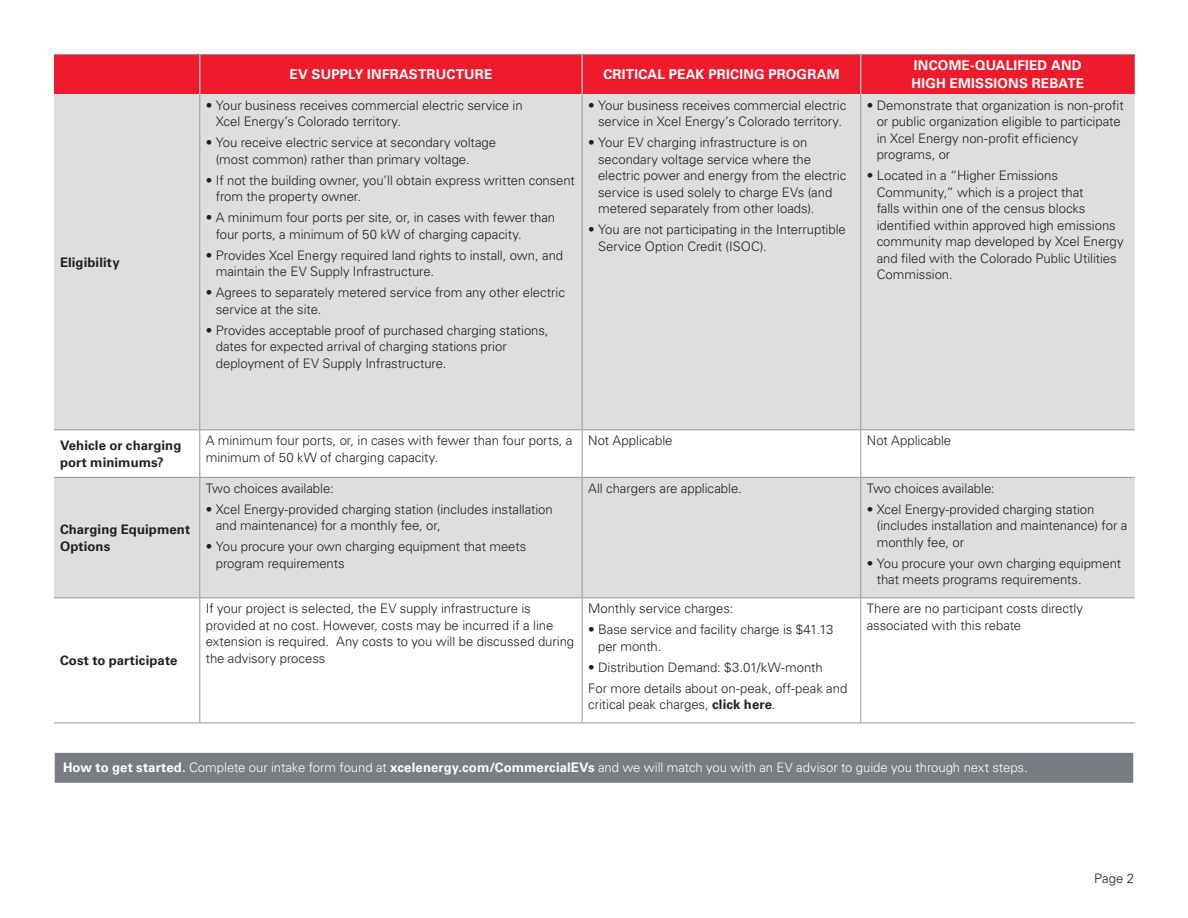
<style>
.page{position:relative;width:1188px;height:918px;background:#fff}
.page>*{position:absolute;margin:0;border:0;box-sizing:border-box;transform-origin:0 0}
.TableHead{font:700 13.5px/18px "Univers LT Std";letter-spacing:.015em;color:#fff}
.TableText{font:300 13.2px/16.5px "Univers LT Std";letter-spacing:-.005em;color:#231f20}
.TableText-2{font:300 13.2px "Univers LT Std";letter-spacing:-.005em;color:#fff}
.TableText-3{font:700 13.2px/16.5px "Univers LT Std";letter-spacing:.01em;color:#231f20}
.s1{font-weight:700}
</style>
<div class="page">
<div style="left:54px;top:55px;width:1081px;height:39px;background:#ee1b2c"></div>
<svg style="left:54px;top:94px;width:1081px;height:503px;background:#e0e0e2"></svg>
<hr style="left:199px;top:55px;width:1px;height:39px;background:#fff">
<hr style="left:582px;top:55px;width:1px;height:39px;background:#fff">
<hr style="left:860px;top:55px;width:1px;height:39px;background:#fff">
<hr style="left:199px;top:598px;width:1px;height:124px;background:#94979c">
<hr style="left:582px;top:598px;width:1px;height:124px;background:#94979c">
<hr style="left:860px;top:598px;width:1px;height:124px;background:#94979c">
<hr style="left:54px;top:722px;width:146px;height:1px;background:#94979c">
<hr style="left:200px;top:722px;width:382px;height:1px;background:#94979c">
<hr style="left:582px;top:722px;width:279px;height:1px;background:#94979c">
<hr style="left:861px;top:722px;width:274px;height:1px;background:#94979c">
<hr style="left:199px;top:94px;width:1px;height:335px;background:#94979c">
<hr style="left:582px;top:94px;width:1px;height:335px;background:#94979c">
<hr style="left:200px;top:429px;width:382px;height:1px;background:#94979c">
<hr style="left:582px;top:429px;width:279px;height:1px;background:#94979c">
<hr style="left:582px;top:430px;width:1px;height:47px;background:#94979c">
<hr style="left:200px;top:477px;width:382px;height:1px;background:#94979c">
<hr style="left:199px;top:478px;width:1px;height:119px;background:#94979c">
<hr style="left:582px;top:477px;width:279px;height:1px;background:#94979c">
<hr style="left:582px;top:478px;width:1px;height:119px;background:#94979c">
<hr style="left:860px;top:478px;width:1px;height:119px;background:#94979c">
<hr style="left:54px;top:597px;width:146px;height:1px;background:#94979c">
<hr style="left:200px;top:597px;width:382px;height:1px;background:#94979c">
<hr style="left:582px;top:597px;width:279px;height:1px;background:#94979c">
<hr style="left:861px;top:597px;width:274px;height:1px;background:#94979c">
<hr style="left:860px;top:94px;width:1px;height:335px;background:#94979c">
<hr style="left:861px;top:429px;width:274px;height:1px;background:#94979c">
<hr style="left:860px;top:430px;width:1px;height:47px;background:#94979c">
<hr style="left:861px;top:477px;width:274px;height:1px;background:#94979c">
<hr style="left:54px;top:429px;width:146px;height:1px;background:#94979c">
<hr style="left:199px;top:430px;width:1px;height:47px;background:#94979c">
<hr style="left:54px;top:477px;width:146px;height:1px;background:#94979c">
<hr style="left:54px;top:54px;width:146px;height:1px;background:#94979c">
<hr style="left:200px;top:54px;width:382px;height:1px;background:#94979c">
<hr style="left:582px;top:54px;width:279px;height:1px;background:#94979c">
<hr style="left:861px;top:54px;width:274px;height:1px;background:#94979c">
<div style="left:54px;top:752px;width:1080px;height:32px;background:#787d83"></div>
<hr style="left:53px;top:751px;width:1082px;height:2px;background:#fff">
<hr style="left:53px;top:753px;width:2px;height:30px;background:#fff">
<hr style="left:1133px;top:753px;width:2px;height:30px;background:#fff">
<hr style="left:53px;top:783px;width:1082px;height:1px;background:#fff">
<p class="TableText-3" style="left:60px;top:254px;width:61px">Eligibility</p>
<p class="TableHead" style="left:290px;top:66px;width:204px">EV SUPPLY INFRASTRUCTURE</p>
<p class="TableHead" style="left:603px;top:66px;width:238px">CRITICAL PEAK PRICING PROGRAM</p>
<p class="TableHead" style="left:911px;top:57px;width:174px">INCOME-QUALIFIED AND<br>HIGH EMISSIONS REBATE</p>
<p class="TableText" style="left:216px;top:97px;width:308px;text-indent:-10px">• Your business receives commercial electric service in<br>Xcel Energy’s Colorado territory.</p>
<p class="TableText" style="left:216px;top:134px;width:282px;text-indent:-10px">• You receive electric service at secondary voltage (most common) rather than primary voltage.</p>
<p class="TableText" style="left:216px;top:172px;width:361px;text-indent:-10px">• If not the building owner, you’ll obtain express written consent from the property owner.</p>
<p class="TableText" style="left:216px;top:209px;width:341px;text-indent:-10px">• A minimum four ports per site, or, in cases with fewer than four ports, a minimum of 50 kW of charging capacity.</p>
<p class="TableText" style="left:216px;top:247px;width:349px;text-indent:-10px">• Provides Xcel Energy required land rights to install, own, and maintain the EV Supply Infrastructure.</p>
<p class="TableText" style="left:216px;top:284px;width:351px;text-indent:-10px">• Agrees to separately metered service from any other electric service at the site.</p>
<p class="TableText" style="left:216px;top:322px;width:334px;text-indent:-10px">• Provides acceptable proof of purchased charging stations, dates for expected arrival of charging stations prior deployment of EV Supply Infrastructure.</p>
<p class="TableText" style="left:588px;top:97px;width:260px;text-align:center">• Your business receives commercial electric service in Xcel Energy’s Colorado territory.</p>
<p class="TableText" style="left:598px;top:134px;width:250px;text-indent:-10px">• Your EV charging infrastructure is on secondary voltage service where the electric power and energy from the electric service is used solely to charge EVs (and metered separately from other loads).</p>
<p class="TableText" style="left:598px;top:221px;width:249px;text-indent:-10px">• You are not participating in the Interruptible<br>Service Option Credit (ISOC).</p>
<p class="TableText" style="left:877px;top:97px;width:249px;text-indent:-10px">• Demonstrate that organization is non-profit or public organization eligible to participate in Xcel Energy non-profit efficiency programs, or</p>
<p class="TableText" style="left:877px;top:167px;width:248px;text-indent:-10px">• Located in a “Higher Emissions Community,” which is a project that<br>falls within one of the census blocks identified within approved high emissions community map developed by Xcel Energy and filed with the Colorado Public Utilities Commission.</p>
<p class="TableText-3" style="left:60px;top:437px;width:123px">Vehicle or charging port minimums?</p>
<p class="TableText" style="left:206px;top:432px;width:368px">A minimum four ports, or, in cases with fewer than four ports, a minimum of 50 kW of charging capacity.</p>
<p class="TableText" style="left:588px;top:432px;width:86px">Not Applicable</p>
<p class="TableText" style="left:867px;top:432px;width:86px">Not Applicable</p>
<p class="TableText-3" style="left:60px;top:521px;width:132px">Charging Equipment<br>Options</p>
<p class="TableText-3" style="left:60px;top:652px;width:119px">Cost to participate</p>
<p class="TableText" style="left:206px;top:480px;width:129px">Two choices available:</p>
<p class="TableText" style="left:216px;top:501px;width:339px;text-indent:-10px">• Xcel Energy-provided charging station (includes installation and maintenance) for a monthly fee, or,</p>
<p class="TableText" style="left:216px;top:538px;width:312px;text-indent:-10px">• You procure your own charging equipment that meets program requirements</p>
<p class="TableText" style="left:588px;top:480px;width:155px">All chargers are applicable.</p>
<p class="TableText" style="left:867px;top:480px;width:129px">Two choices available:</p>
<p class="TableText" style="left:877px;top:501px;width:252px;text-indent:-10px">• Xcel Energy-provided charging station (includes installation and maintenance) for a monthly fee, or</p>
<p class="TableText" style="left:877px;top:555px;width:246px;text-indent:-10px">• You procure your own charging equipment that meets programs requirements.</p>
<p class="TableText" style="left:206px;top:600px;width:370px">If your project is selected, the EV supply infrastructure is provided at no cost. However, costs may be incurred if a line extension is required. Any costs to you will be discussed during the advisory process</p>
<p class="TableText" style="left:588px;top:600px;width:147px">Monthly service charges:</p>
<p class="TableText" style="left:598px;top:621px;width:237px;text-indent:-10px">• Base service and facility charge is $41.13 per month.</p>
<p class="TableText" style="left:588px;top:659px;width:236px">• Distribution Demand: $3.01/kW-month</p>
<p class="TableText" style="left:588px;top:680px;width:261px">For more details about on-peak, off-peak and critical peak charges, <span class="s1">click here</span>.</p>
<p class="TableText" style="left:867px;top:600px;width:218px">There are no participant costs directly associated with this rebate</p>
<p class="TableText-2" style="left:63px;top:759px;width:966px"><span class="s1">How to get started.</span> Complete our intake form found at <span class="s1">xcelenergy.com/CommercialEVs</span> and we will match you with an EV advisor to guide you through next steps.</p>
<p class="TableText" style="left:1094px;top:870px;width:41px">Page 2</p>
</div>
